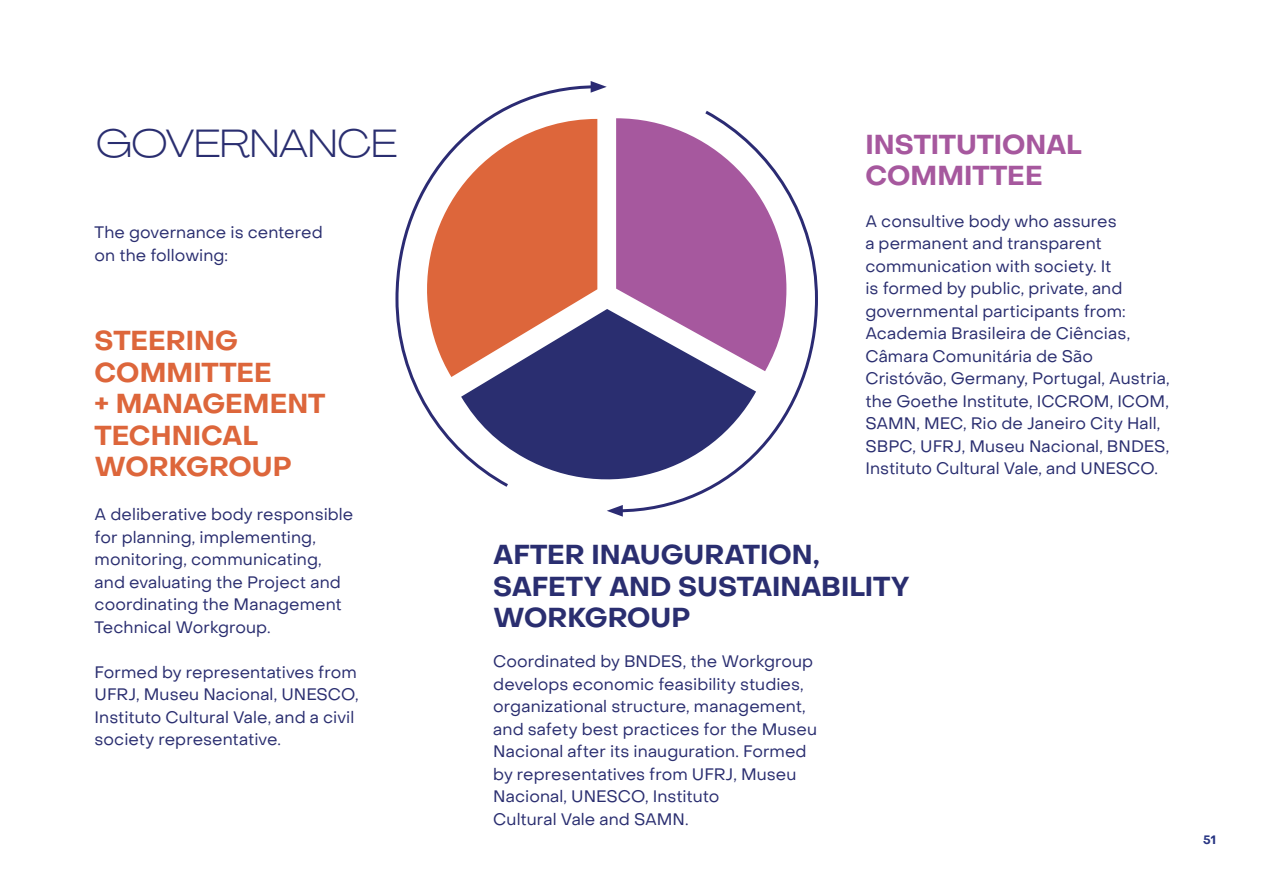
<style>
.page{position:relative;width:1263px;height:893px;background:#fff}
.page>*{position:absolute;margin:0;border:0;box-sizing:border-box;transform-origin:0 0}
.t1{font:300 expanded 39px "Agrandir";color:#2a2e70}
.t2{font:700 27px/31.5px "Object Sans";letter-spacing:-.005em;color:#2a2e70}
.t3{font:700 27px/31.5px "Object Sans";color:#dd663b}
.t4{font:700 27px/31.5px "Object Sans";letter-spacing:-.005em;color:#a6589e}
.t5{font:16.5px/22.5px "Object Sans";letter-spacing:.005em;color:#2a2e70}
.t6{font:700 12px "Object Sans";color:#283583}
</style>
<div class="page">
<svg style="left:395px;top:84px;width:423px;height:429px"></svg>
<svg style="left:591px;top:81px;width:16px;height:12px"></svg>
<svg style="left:607px;top:505px;width:16px;height:12px"></svg>
<h1 class="t1" style="left:96px;top:119px;width:303px">GOVERNANCE</h1>
<p class="t5" style="left:95px;top:222px;width:230px">The governance is centered on the following:</p>
<h2 class="t3" style="left:95px;top:325px;width:232px">STEERING<br>COMMITTEE<br>+ MANAGEMENT<br>TECHNICAL<br>WORKGROUP</h2>
<p class="t5" style="left:95px;top:503px;width:260px">A deliberative body responsible for planning, implementing, monitoring, communicating, and evaluating the Project and coordinating the Management<br>Technical Workgroup.</p>
<p class="t5" style="left:95px;top:661px;width:265px">Formed by representatives from<br>UFRJ, Museu Nacional, UNESCO,<br>Instituto Cultural Vale, and a civil society representative.</p>
<h2 class="t4" style="left:865px;top:129px;width:218px">INSTITUTIONAL<br>COMMITTEE</h2>
<p class="t5" style="left:865px;top:210px;width:306px">A consultive body who assures<br>a permanent and transparent communication with society. It<br>is formed by public, private, and governmental participants from:<br>Academia Brasileira de Ciências, Câmara Comunitária de São Cristóvão, Germany, Portugal, Austria, the Goethe Institute, ICCROM, ICOM, SAMN, MEC, Rio de Janeiro City Hall, SBPC, UFRJ, Museu Nacional, BNDES, Instituto Cultural Vale, and UNESCO.</p>
<h2 class="t2" style="left:493px;top:540px;width:418px">AFTER INAUGURATION,<br>SAFETY AND SUSTAINABILITY<br>WORKGROUP</h2>
<p class="t5" style="left:493px;top:650px;width:325px">Coordinated by BNDES, the Workgroup develops economic feasibility studies, organizational structure, management, and safety best practices for the Museu Nacional after its inauguration. Formed by representatives from UFRJ, Museu Nacional, UNESCO, Instituto<br>Cultural Vale and SAMN.</p>
<p class="t6" style="left:1203px;top:832px;width:14px">51</p>
</div>
